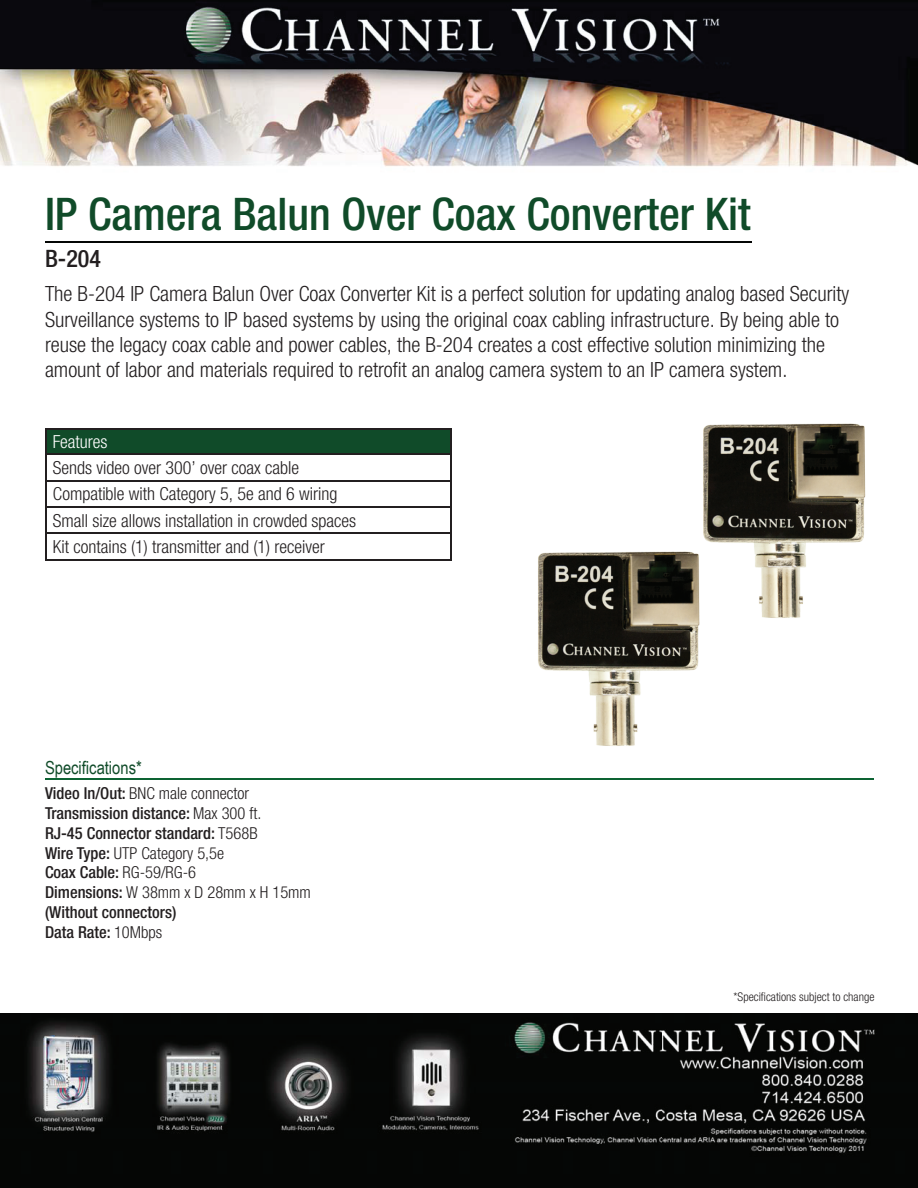
<style>
.page{position:relative;width:918px;height:1188px;background:#fff}
.page>*{position:absolute;margin:0;border:0;box-sizing:border-box;transform-origin:0 0}
.t1{font:500 condensed 45px "Helvetica Neue LT Com";color:#104b29}
.t2{font:500 condensed 24px "Helvetica Neue LT Com";color:#231f20}
.t3{font:300 condensed 21px/25.2px "Helvetica Neue LT Com";color:#231f20}
.t4{font:300 condensed 18px/26.2px "Helvetica Neue LT Com";color:#231f20}
.t5{font:18px "Arial Narrow";color:#104b29}
.t6{font:300 condensed 18px "Helvetica Neue LT Com";color:#fff}
.t7{font:500 condensed 16.5px/19.8px "Helvetica Neue LT Com";color:#231f20}
.t8{font:300 condensed 12px "Helvetica Neue LT Com";color:#231f20}
.s1{font-weight:300}
</style>
<div class="page">
<img style="left:0;top:1013px;width:918px;height:175px">
<hr style="left:45px;top:778px;width:828px;height:2px;background:#0d6333">
<img style="left:0;top:0;width:918px;height:243px">
<hr style="left:45px;top:241px;width:707px;height:1px;background:#040605">
<div style="left:45px;top:429px;width:407px;height:26px;background:#104b29"></div>
<hr style="left:450px;top:455px;width:2px;height:25px;background:#231f20">
<hr style="left:45px;top:480px;width:407px;height:1px;background:#231f20">
<hr style="left:450px;top:481px;width:2px;height:25px;background:#231f20">
<hr style="left:45px;top:506px;width:407px;height:2px;background:#231f20">
<hr style="left:450px;top:508px;width:2px;height:25px;background:#231f20">
<hr style="left:45px;top:533px;width:407px;height:1px;background:#231f20">
<hr style="left:450px;top:534px;width:2px;height:25px;background:#231f20">
<hr style="left:45px;top:559px;width:407px;height:1px;background:#231f20">
<hr style="left:45px;top:428px;width:407px;height:1px;background:#231f20">
<svg style="left:45px;top:429px;width:1px;height:130px"></svg>
<hr style="left:450px;top:429px;width:2px;height:25px;background:#231f20">
<hr style="left:45px;top:454px;width:407px;height:1px;background:#231f20">
<img style="left:538px;top:551px;width:161px;height:195px">
<img style="left:649px;top:423px;width:217px;height:208px">
<h1 class="t1" style="left:45px;top:188px;width:707px">IP Camera Balun Over Coax Converter Kit</h1>
<p class="t2" style="left:45px;top:244px;width:57px">B-204</p>
<p class="t3" style="left:45px;top:281px;width:806px">The B-204 IP Camera Balun Over Coax Converter Kit is a perfect solution for updating analog based Security Surveillance systems to IP based systems by using the original coax cabling infrastructure. By being able to reuse the legacy coax cable and power cables, the B-204 creates a cost effective solution minimizing the amount of labor and materials required to retrofit an analog camera system to an IP camera system.</p>
<p class="t6" style="left:53px;top:431px;width:56px">Features</p>
<p class="t4" style="left:53px;top:455px;width:305px">Sends video over 300’ over coax cable Compatible with Category 5, 5e and 6 wiring Small size allows installation in crowded spaces Kit contains (1) transmitter and (1) receiver</p>
<p class="t5" style="left:45px;top:755px;width:98px">Specifications*</p>
<p class="t7" style="left:45px;top:783px;width:267px">Video In/Out: <span class="s1">BNC male connector<br></span>Transmission distance: <span class="s1">Max 300 ft.<br></span>RJ-45 Connector standard: <span class="s1">T568B<br></span>Wire Type: <span class="s1">UTP Category 5,5e<br></span>Coax Cable: <span class="s1">RG-59/RG-6<br></span>Dimensions: <span class="s1">W 38mm x D 28mm x H 15mm </span>(Without connectors)<br>Data Rate: <span class="s1">10Mbps</span></p>
<p class="t8" style="left:734px;top:990px;width:142px">*Specifications subject to change</p>
</div>
